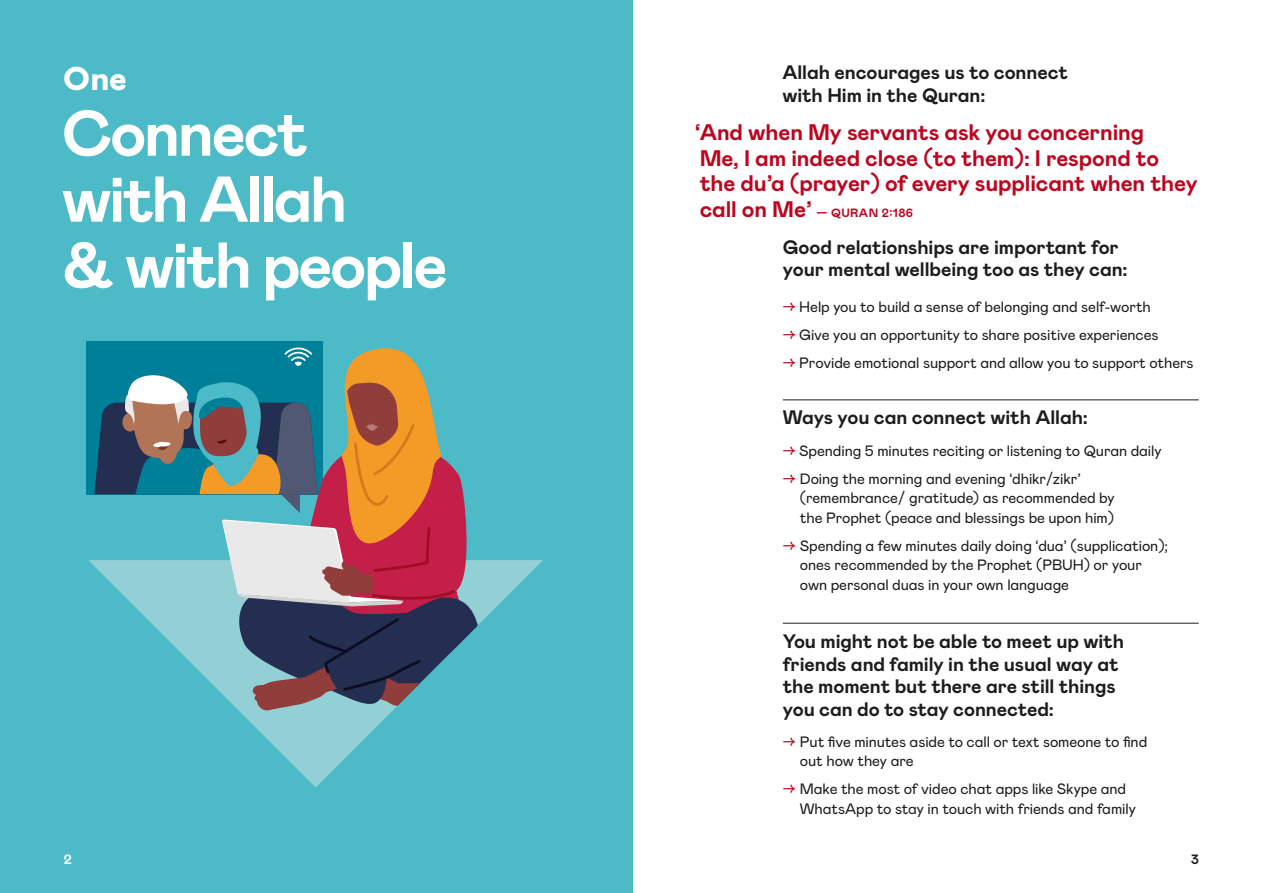
<style>
.page{position:relative;width:1263px;height:893px;background:#fff}
.page>*{position:absolute;margin:0;border:0;box-sizing:border-box;transform-origin:0 0}
.t1{font:700 64.5px/66px "Mabry Pro";letter-spacing:-.04em;color:#fff}
.t2{font:900 33px "Mabry Pro";color:#fff}
.t3{font:700 22.5px/25.5px "Mabry Pro";letter-spacing:-.005em;color:#bc051f}
.t4{font:700 19.5px/22.5px "Mabry Pro";letter-spacing:-.005em;color:#1d1d1b}
.t5{font:15px/19.5px "Mabry Pro";letter-spacing:-.005em;color:#1d1d1b}
.t6{font:700 13.5px "Mabry Pro";color:#fff}
.t7{font:700 13.5px "Mabry Pro";color:#1d1d1b}
.t8{font:700 12px "Mabry Pro";letter-spacing:.035em;color:#bc051f}
.s1{font-size:22.5px}
.s2{color:#bc051f}
</style>
<div class="page">
<div style="left:0;top:0;width:607px;height:893px;background:#4dbbc7"></div>
<div style="left:597px;top:0;width:35px;height:893px;background:#4dbbc7"></div>
<svg style="left:268px;top:560px;width:275px;height:227px"></svg>
<svg style="left:86px;top:341px;width:456px;height:399px"></svg>
<hr style="left:783px;top:399px;width:416px;height:1px;background:#1d1d1b">
<hr style="left:783px;top:623px;width:416px;height:1px;background:#1d1d1b">
<h2 class="t2" style="left:64px;top:55px;width:65px">One</h2>
<h1 class="t1" style="left:62px;top:98px;width:388px">Connect with Allah<br>&amp; with people</h1>
<h3 class="t4" style="left:782px;top:60px;width:287px">Allah encourages us to connect with Him in the Quran:</h3>
<h3 class="t3" style="left:695px;top:119px;width:504px">‘And when My servants ask you concerning<br>Me, I am indeed close (to them): I respond to<br>the du’a (prayer) of every supplicant when they</h3>
<p class="t8" style="left:700px;top:204px;width:215px"><span class="s1">call on Me’</span> — QURAN 2:186</p>
<h3 class="t4" style="left:783px;top:235px;width:346px">Good relationships are important for your mental wellbeing too as they can:</h3>
<p class="t5" style="left:783px;top:296px;width:369px"><span class="s2">→</span> Help you to build a sense of belonging and self-worth</p>
<p class="t5" style="left:783px;top:324px;width:377px"><span class="s2">→</span> Give you an opportunity to share positive experiences</p>
<p class="t5" style="left:783px;top:352px;width:412px"><span class="s2">→</span> Provide emotional support and allow you to support others</p>
<h3 class="t4" style="left:783px;top:405px;width:307px">Ways you can connect with Allah:</h3>
<p class="t5" style="left:783px;top:440px;width:380px"><span class="s2">→</span> Spending 5 minutes reciting or listening to Quran daily</p>
<p class="t5" style="left:800px;top:468px;width:316px;text-indent:-17px"><span class="s2">→</span> Doing the morning and evening ‘dhikr/zikr’ (remembrance/ gratitude) as recommended by the Prophet (peace and blessings be upon him)</p>
<p class="t5" style="left:800px;top:535px;width:370px;text-indent:-17px"><span class="s2">→</span> Spending a few minutes daily doing ‘dua’ (supplication); ones recommended by the Prophet (PBUH) or your own personal duas in your own language</p>
<h3 class="t4" style="left:783px;top:629px;width:343px">You might not be able to meet up with friends and family in the usual way at the moment but there are still things you can do to stay connected:</h3>
<p class="t5" style="left:800px;top:731px;width:349px;text-indent:-17px"><span class="s2">→</span> Put five minutes aside to call or text someone to find out how they are</p>
<p class="t5" style="left:800px;top:778px;width:337px;text-indent:-17px"><span class="s2">→</span> Make the most of video chat apps like Skype and<br>WhatsApp to stay in touch with friends and family</p>
<p class="t6" style="left:64px;top:850px;width:10px">2</p>
<p class="t7" style="left:1191px;top:850px;width:9px">3</p>
</div>
